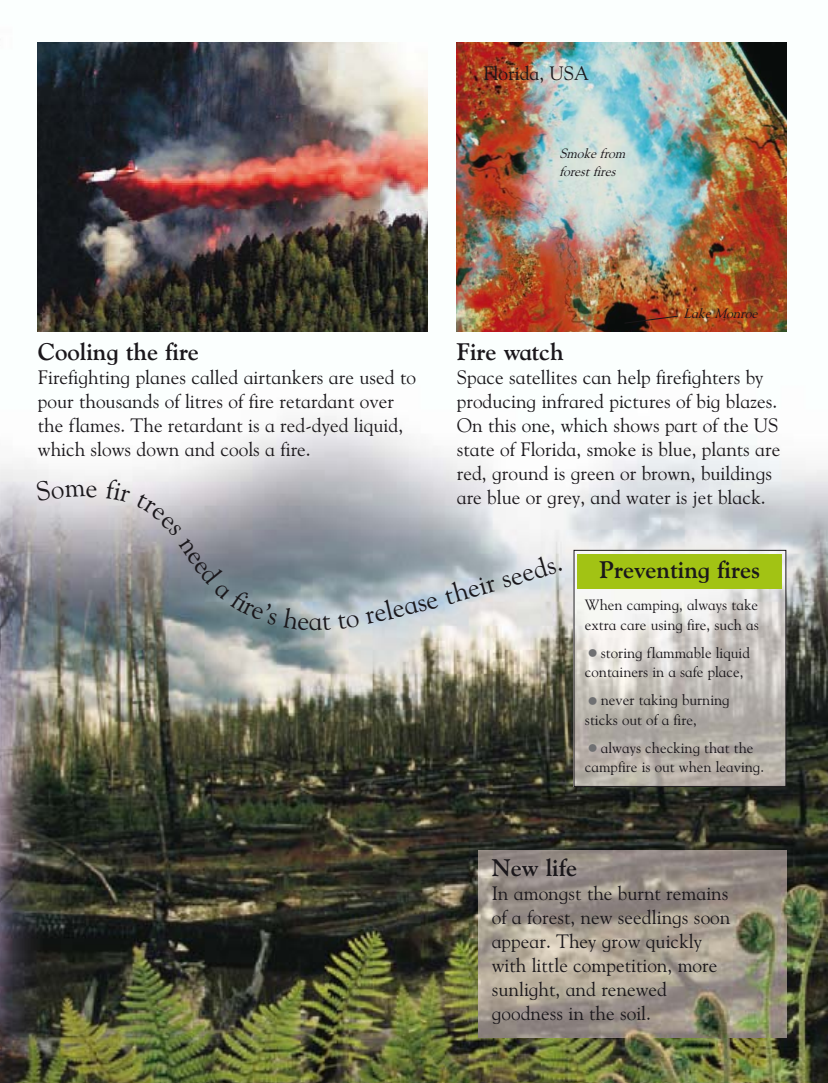
<style>
.page{position:relative;width:828px;height:1083px;background:#fff}
.page>*{position:absolute;margin:0;border:0;box-sizing:border-box;transform-origin:0 0}
.t1{font:27px "Goudy Children";color:#1a171b}
.t2{font:700 24px "Goudy Children";color:#1a171b}
.t3{font:19.5px/24px "Goudy Children";color:#1a171b}
.t4{font:15px/19.5px "Goudy Children";color:#1a171b}
.t5{font:italic 13.5px/18px "Goudy Children";color:#1a171b}
.s1{font-size:27px;color:#6f7072}
</style>
<div class="page">
<img style="left:0;top:42px;width:828px;height:1041px">
<img style="left:576px;top:552px;width:208px;height:233px">
<img style="left:478px;top:850px;width:308px;height:187px">
<img style="left:38px;top:43px;width:390px;height:289px">
<img style="left:456px;top:43px;width:330px;height:289px">
<svg style="left:624px;top:316px;width:54px;height:8px"></svg>
<div style="left:578px;top:554px;width:204px;height:34px;background:#a2c314"></div>
<div style="left:574px;top:550px;width:212px;height:237px;border:1px solid #1a171b"></div>
<svg style="left:36px;top:480px;width:61px;height:21px"></svg>
<svg style="left:106px;top:478px;width:171px;height:147px"></svg>
<svg style="left:283px;top:607px;width:48px;height:24px"></svg>
<svg style="left:338px;top:614px;width:21px;height:15px"></svg>
<svg style="left:365px;top:589px;width:91px;height:35px"></svg>
<p class="t3" style="left:483px;top:63px;width:107px">Florida, USA</p>
<p class="t5" style="left:559px;top:145px;width:67px">Smoke from forest fires</p>
<p class="t2" style="left:38px;top:342px;width:163px">Cooling the fire</p>
<p class="t3" style="left:38px;top:366px;width:380px">Firefighting planes called airtankers are used to pour thousands of litres of fire retardant over the flames. The retardant is a red-dyed liquid, which slows down and cools a fire.</p>
<p class="t5" style="left:684px;top:305px;width:75px">Lake Monroe</p>
<p class="t2" style="left:457px;top:342px;width:108px">Fire watch</p>
<p class="t3" style="left:457px;top:366px;width:325px">Space satellites can help firefighters by producing infrared pictures of big blazes.<br>On this one, which shows part of the US state of Florida, smoke is blue, plants are red, ground is green or brown, buildings</p>
<p class="t3" style="left:457px;top:486px;width:310px">are blue or grey, and water is jet black.</p>
<h1 class="t1" style="left:507px;top:567px;width:55px;rotate:-17deg">eeds.</h1>
<h1 class="t1" style="left:451px;top:583px;width:61px;rotate:-16deg">heir s</h1>
<p class="t2" style="left:600px;top:561px;width:162px">Preventing fires</p>
<p class="t4" style="left:585px;top:596px;width:175px">When camping, always take extra care using fire, such as</p>
<p class="t4" style="left:585px;top:644px;width:167px"><span class="s1">•</span>storing flammable liquid containers in a safe place,</p>
<p class="t4" style="left:585px;top:692px;width:146px"><span class="s1">•</span>never taking burning sticks out of a fire,</p>
<p class="t4" style="left:585px;top:739px;width:181px"><span class="s1">•</span>always checking that the campfire is out when leaving.</p>
<p class="t2" style="left:492px;top:859px;width:87px">New life</p>
<p class="t3" style="left:492px;top:883px;width:240px">In amongst the burnt remains of a forest, new seedlings soon appear. They grow quickly with little competition, more sunlight, and renewed goodness in the soil.</p>
</div>
